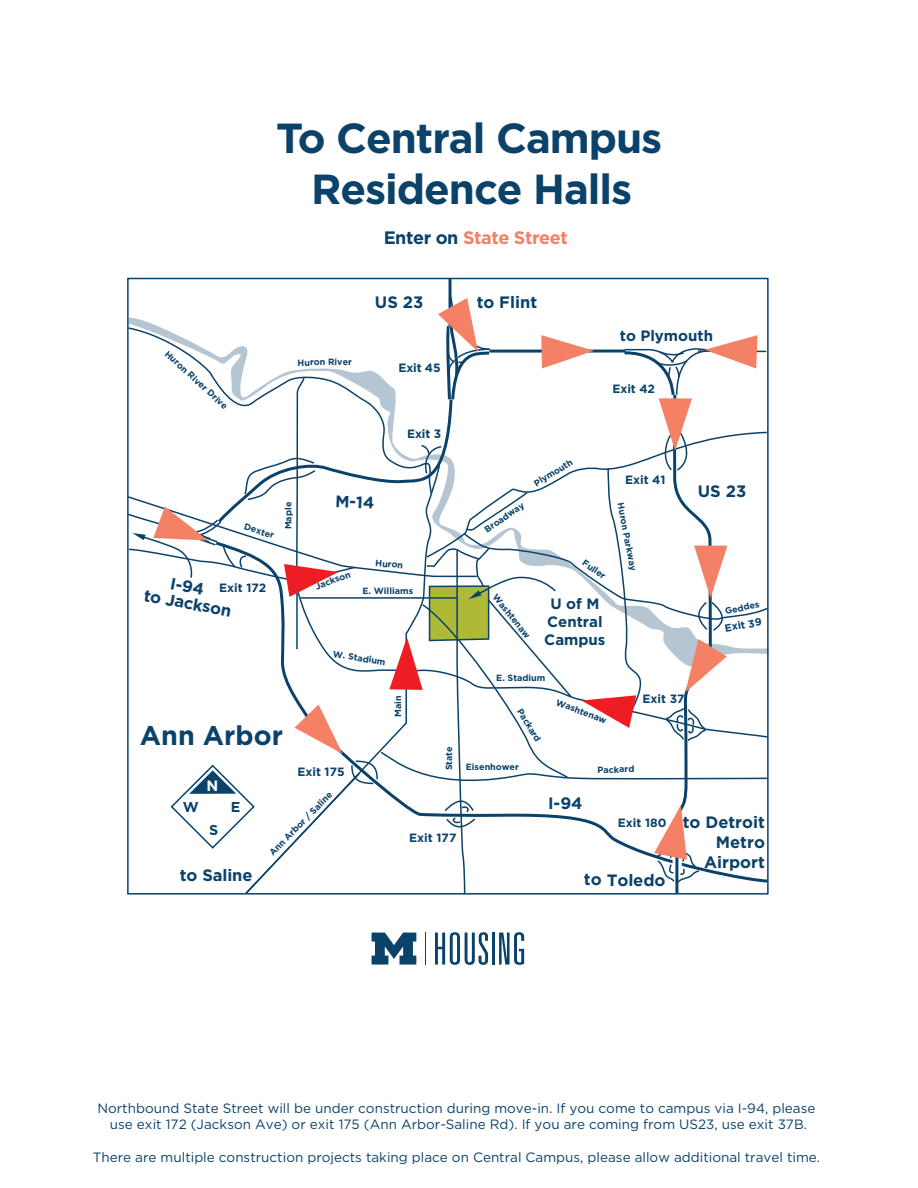
<style>
.page{position:relative;width:918px;height:1188px;background:#fff}
.page>*{position:absolute;margin:0;border:0;box-sizing:border-box;transform-origin:0 0}
.t1{font:700 42px/50.4px "Gotham";letter-spacing:-.025em;color:#0a426a;text-align:center}
.t2{font:700 27px "Gotham";color:#0a426a}
.t3{font:700 18px "Gotham";letter-spacing:-.025em;color:#f48065}
.t4{font:700 16.5px/19.8px "Gotham";color:#0a426a;text-align:center}
.t5{font:700 15px/18px "Gotham";color:#0a426a;text-align:center}
.t6{font:700 15px "Gotham";color:#fff}
.t7{font:700 14.25px "Gotham";color:#0a426a}
.t8{font:13.5px/16.2px "Gotham";color:#0a426a;text-align:center}
.t9{font:700 12px "Gotham";color:#0a426a}
.t10{font:700 10.5px "Gotham";color:#0a426a}
.t11{font:700 9px "Gotham";color:#0a426a}
.s1{color:#0a426a}
</style>
<div class="page">
<hr style="left:425px;top:933px;width:1px;height:32px;background:#0a426a">
<svg style="left:372px;top:933px;width:44px;height:32px"></svg>
<svg style="left:435px;top:932px;width:53px;height:33px"></svg>
<hr style="left:492px;top:933px;width:3px;height:32px;background:#0a426a">
<svg style="left:499px;top:932px;width:25px;height:33px"></svg>
<svg style="left:127px;top:277px;width:642px;height:618px"></svg>
<h1 class="t1" style="left:276px;top:113px;width:388px">To Central Campus<br>Residence Halls</h1>
<h3 class="t3" style="left:384px;top:226px;width:186px"><span class="s1">Enter on</span> State Street</h3>
<p class="t11" style="left:170px;top:348px;width:83px;rotate:42deg">Huron River Drive</p>
<p class="t11" style="left:297px;top:357px;width:56px;rotate:-1deg">Huron River</p>
<p class="t4" style="left:375px;top:292px;width:50px">US 23</p>
<p class="t9" style="left:399px;top:360px;width:44px">Exit 45</p>
<p class="t9" style="left:407px;top:426px;width:35px">Exit 3</p>
<p class="t11" style="left:246px;top:521px;width:32px;rotate:17deg">Dexter</p>
<p class="t11" style="left:282px;top:529px;width:29px;rotate:-90deg">Maple</p>
<p class="t4" style="left:149px;top:570px;width:90px;line-height:16.5px;rotate:11deg">I-94<br>to Jackson</p>
<p class="t9" style="left:219px;top:580px;width:49px">Exit 172</p>
<p class="t4" style="left:336px;top:491px;width:40px;rotate:2deg">M-14</p>
<p class="t11" style="left:313px;top:581px;width:38px;rotate:-21deg">Jackson</p>
<p class="t11" style="left:376px;top:557px;width:29px;rotate:4deg">Huron</p>
<p class="t11" style="left:363px;top:585px;width:52px">E. Williams</p>
<p class="t11" style="left:334px;top:648px;width:55px;rotate:9deg">W. Stadium</p>
<p class="t11" style="left:392px;top:717px;width:23px;rotate:-90deg">Main</p>
<h2 class="t2" style="left:140px;top:717px;width:145px">Ann Arbor</h2>
<p class="t9" style="left:297px;top:764px;width:49px">Exit 175</p>
<p class="t11" style="left:443px;top:770px;width:26px;rotate:-90deg">State</p>
<p class="t4" style="left:477px;top:292px;width:62px">to Flint</p>
<p class="t5" style="left:620px;top:327px;width:95px">to Plymouth</p>
<p class="t9" style="left:612px;top:381px;width:44px">Exit 42</p>
<p class="t11" style="left:482px;top:525px;width:48px;rotate:-35deg">Broadway</p>
<p class="t11" style="left:532px;top:479px;width:45px;rotate:-32deg">Plymouth</p>
<p class="t11" style="left:587px;top:557px;width:28px;rotate:35deg">Fuller</p>
<p class="t9" style="left:625px;top:472px;width:42px">Exit 41</p>
<p class="t11" style="left:626px;top:502px;width:71px;rotate:79deg">Huron Parkway</p>
<p class="t4" style="left:698px;top:482px;width:50px">US 23</p>
<p class="t11" style="left:499px;top:592px;width:55px;rotate:50deg">Washtenaw</p>
<p class="t5" style="left:544px;top:595px;width:63px">U of M<br>Central<br>Campus</p>
<p class="t11" style="left:496px;top:672px;width:51px">E. Stadium</p>
<p class="t11" style="left:525px;top:706px;width:38px;rotate:59deg">Packard</p>
<p class="t11" style="left:466px;top:761px;width:55px">Eisenhower</p>
<p class="t11" style="left:559px;top:696px;width:55px;rotate:21deg">Washtenaw</p>
<p class="t9" style="left:642px;top:691px;width:44px">Exit 37</p>
<p class="t11" style="left:597px;top:764px;width:38px;rotate:-1deg">Packard</p>
<p class="t11" style="left:724px;top:605px;width:36px;rotate:-11deg">Geddes</p>
<p class="t10" style="left:724px;top:621px;width:39px;rotate:-10deg">Exit 39</p>
<p class="t7" style="left:183px;top:798px;width:18px">W</p>
<p class="t6" style="left:207px;top:776px;width:13px">N</p>
<p class="t7" style="left:209px;top:820px;width:11px">S</p>
<p class="t7" style="left:231px;top:798px;width:11px">E</p>
<p class="t11" style="left:267px;top:850px;width:87px;rotate:-46deg">Ann Arbor / Saline</p>
<p class="t9" style="left:409px;top:829px;width:49px">Exit 177</p>
<p class="t4" style="left:548px;top:793px;width:36px">I-94</p>
<p class="t9" style="left:618px;top:814px;width:50px">Exit 180</p>
<p class="t4" style="left:180px;top:865px;width:74px">to Saline</p>
<p class="t4" style="left:584px;top:869px;width:83px;rotate:1deg">to Toledo</p>
<p class="t4" style="left:683px;top:812px;width:84px;text-align:right">to Detroit<br>Metro<br>Airport</p>
<p class="t8" style="left:97px;top:1100px;width:720px">Northbound State Street will be under construction during move-in. If you come to campus via I-94, please use exit 172 (Jackson Ave) or exit 175 (Ann Arbor-Saline Rd). If you are coming from US23, use exit 37B.</p>
<p class="t8" style="left:93px;top:1148px;width:729px">There are multiple construction projects taking place on Central Campus, please allow additional travel time.</p>
</div>
